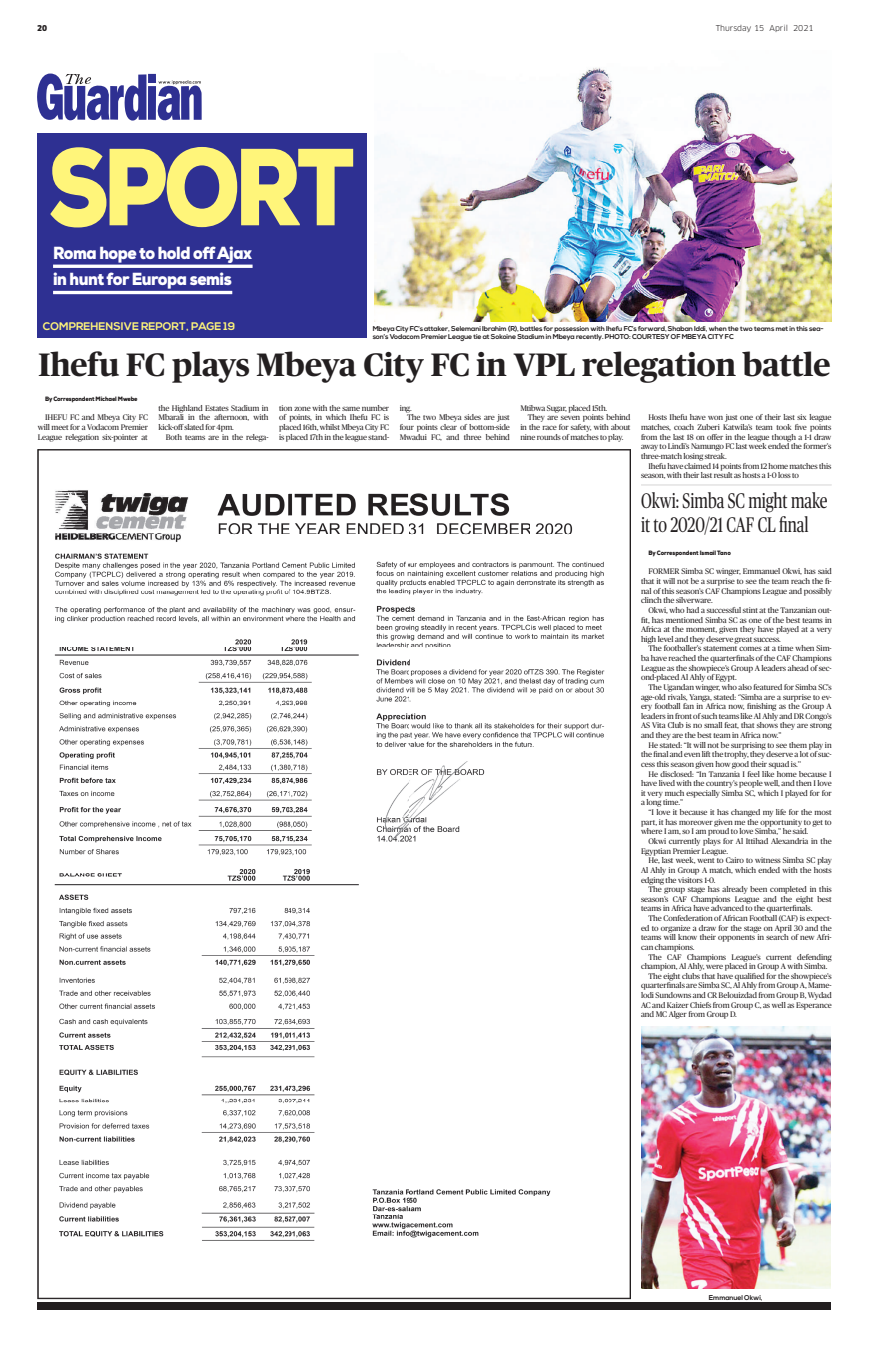
<style>
.page{position:relative;width:869px;height:1347px;background:#fff}
.page>*{position:absolute;margin:0;border:0;box-sizing:border-box;transform-origin:0 0}
.t1{font:700 32.38px "Publico";color:#231f20}
.t2{font:21px/24.5px "Publico";color:#231f20;scale:.74 1}
.t3{font:900 17.5px/26.2px "Nexa";letter-spacing:-.03em;color:#fff;scale:.9 1}
.t4{font:700 11.03px "Nexa";color:#fff57a}
.t5{font:8.05px/9.6px "Publico";letter-spacing:-.01em;color:#231f20;text-align:justify}
.t6{font:7.88px "Clan";color:#231f20}
.t7{font:900 7.88px "Clan";color:#231f20}
.t8{font:700 7px/7.9px "Nexa";letter-spacing:-.02em;color:#231f20}
.t9{font:900 6.3px "Nexa";letter-spacing:-.02em;color:#231f20;scale:.9 1}
</style>
<div class="page">
<div style="left:37px;top:1302px;width:793px;height:8px;background:#231f20"></div>
<div style="left:37px;top:133px;width:330px;height:205px;background:#2e3092"></div>
<hr style="left:53px;top:265px;width:199px;height:3px;background:#fff">
<hr style="left:53px;top:291px;width:179px;height:3px;background:#fff">
<svg style="left:50px;top:147px;width:303px;height:81px"></svg>
<div style="left:148px;top:86px;width:8px;height:34px;background:#2e3092"></div>
<div style="left:148px;top:74px;width:8px;height:9px;background:#2e3092"></div>
<svg style="left:37px;top:73px;width:109px;height:48px"></svg>
<svg style="left:157px;top:80px;width:44px;height:41px"></svg>
<img style="left:375px;top:67px;width:456px;height:255px">
<hr style="left:640px;top:485px;width:191px;height:1px;background:#231f20">
<img style="left:641px;top:1027px;width:189px;height:262px">
<svg style="left:54px;top:490px;width:551px;height:751px"></svg>
<p class="t7" style="left:37px;top:24px;width:12px">20</p>
<p class="t6" style="left:715px;top:24px;width:99px">Thursday 15 April 2021</p>
<h3 class="t3" style="left:53px;top:239px;width:222px">Roma hope to hold off Ajax in hunt for Europa semis</h3>
<h3 class="t4" style="left:43px;top:320px;width:194px">Comprehensive report, page 19</h3>
<h1 class="t1" style="left:38px;top:347px;width:793px">Ihefu FC plays Mbeya City FC in VPL relegation battle</h1>
<p class="t8" style="left:372px;top:325px;width:452px">Mbeya City FC’s attaker, Selemani Ibrahim (R), battles for possession with Ihefu FC’s forward, Shaban Iddi, when the two teams met in this sea&shy;son’s Vodacom Premier League tie at Sokoine Stadium in Mbeya recently. PHOTO</p>
<p class="t8" style="left:629px;top:333px;width:24px">: COURTES</p>
<p class="t8" style="left:664px;top:333px;width:70px">Y OF MBEYA CITY FC</p>
<p class="t9" style="left:45px;top:395px;width:104px">By Correspondent Michael Mwebe</p>
<p class="t5" style="left:38px;top:413px;width:112px;text-indent:7px">IHEFU FC and Mbeya City FC will meet for a Vodacom Premier League relegation six-pointer at</p>
<p class="t5" style="left:158px;top:403px;width:112px">the Highland Estates Stadium in Mbarali in the afternoon, with kick-off slated for 4pm.</p>
<p class="t5" style="left:166px;top:432px;width:104px">Both teams are in the relega-</p>
<p class="t5" style="left:279px;top:403px;width:112px">tion zone with the same number of points, in which Ihefu FC is placed 16th, whilst Mbeya City FC is placed 17th in the league stand-</p>
<p class="t5" style="left:399px;top:403px;width:13px">ing.</p>
<p class="t5" style="left:407px;top:413px;width:104px">The two Mbeya sides are just</p>
<p class="t5" style="left:399px;top:422px;width:112px">four points clear of bottom-side</p>
<p class="t5" style="left:399px;top:432px;width:112px">Mwadui FC, and three behind</p>
<p class="t5" style="left:520px;top:403px;width:88px">Mtibwa Sugar, placed 15th.</p>
<p class="t5" style="left:527px;top:413px;width:104px">They are seven points behind</p>
<p class="t5" style="left:520px;top:422px;width:112px">in the race for safety, with about</p>
<p class="t5" style="left:520px;top:432px;width:104px">nine rounds of matches to play.</p>
<p class="t5" style="left:640px;top:413px;width:192px;text-indent:7px">Hosts Ihefu have won just one of their last six league matches, coach Zuberi Katwila’s team took five points from the last 18 on offer in the league though a 1-1 draw away to Lindi’s Namungo FC last week ended the former’s three-match losing streak.</p>
<p class="t5" style="left:640px;top:461px;width:192px;text-indent:7px">Ihefu have claimed 14 points from 12 home matches this season, with their last result as hosts a 1-0 loss to</p>
<h2 class="t2" style="left:640px;top:488px;width:254px">Okwi: Simba SC might make it to 2020/21 CAF CL final</h2>
<p class="t9" style="left:648px;top:549px;width:93px">By Correspondent Ismail Tano</p>
<p class="t5" style="left:640px;top:567px;width:192px;text-indent:7px">FORMER Simba SC winger, Emmanuel Okwi, has said that it will not be a surprise to see the team reach the fi&shy;nal of this season’s CAF Champions League and possibly clinch the silverware.</p>
<p class="t5" style="left:640px;top:605px;width:192px;text-indent:7px">Okwi, who had a successful stint at the Tanzanian out&shy;fit, has mentioned Simba SC as one of the best teams in Africa at the moment, given they have played at a very high level and they deserve great success.</p>
<p class="t5" style="left:640px;top:644px;width:192px;text-indent:7px">The footballer’s statement comes at a time when Sim&shy;ba have reached the quarterfinals of the CAF Champions League as the showpiece’s Group A leaders ahead of sec&shy;ond-placed Al Ahly of Egypt.</p>
<p class="t5" style="left:640px;top:682px;width:192px;text-indent:7px">The Ugandan winger, who also featured for Simba SC’s age-old rivals, Yanga, stated: ‘’Simba are a surprise to ev&shy;ery football fan in Africa now, finishing as the Group A leaders in front of such teams like Al Ahly and DR Congo’s AS Vita Club is no small feat, that shows they are strong and they are the best team in Africa now.’’</p>
<p class="t5" style="left:640px;top:740px;width:192px;text-indent:7px">He stated: “It will not be surprising to see them play in the final and even lift the trophy, they deserve a lot of suc&shy;cess this season given how good their squad is.’’</p>
<p class="t5" style="left:640px;top:769px;width:192px;text-indent:7px">He disclosed: “In Tanzania I feel like home because I have lived with the country’s people well, and then I love it very much especially Simba SC, which I played for for a long time.’’</p>
<p class="t5" style="left:640px;top:807px;width:192px;text-indent:7px">“I love it because it has changed my life for the most part, it has moreover given me the opportunity to get to where I am, so I am proud to love Simba,” he said.</p>
<p class="t5" style="left:640px;top:836px;width:192px;text-indent:7px">Okwi currently plays for Al Ittihad Alexandria in the<br>Egyptian Premier League.</p>
<p class="t5" style="left:640px;top:856px;width:192px;text-indent:7px">He, last week, went to Cairo to witness Simba SC play Al Ahly in Group A match, which ended with the hosts edging the visitors 1-0.</p>
<p class="t5" style="left:640px;top:884px;width:192px;text-indent:7px">The group stage has already been completed in this season’s CAF Champions League and the eight best teams in Africa have advanced to the quarterfinals.</p>
<p class="t5" style="left:640px;top:913px;width:192px;text-indent:7px">The Confederation of African Football (CAF) is expect&shy;ed to organize a draw for the stage on April 30 and the teams will know their opponents in search of new Afri&shy;can champions.</p>
<p class="t5" style="left:648px;top:952px;width:185px">The CAF Champions League’s current defending</p>
<p class="t5" style="left:640px;top:961px;width:188px">champion, Al Ahly, were placed in Group A with Simba.</p>
<p class="t5" style="left:648px;top:971px;width:185px">The eight clubs that have qualified for the showpiece’s</p>
<p class="t5" style="left:640px;top:981px;width:192px">quarterfinals are Simba SC, Al Ahly from Group A, Mame-</p>
<p class="t5" style="left:640px;top:990px;width:192px">lodi Sundowns and CR Belouizdad from Group B, Wydad</p>
<p class="t5" style="left:640px;top:1000px;width:192px">AC and Kaizer Chiefs from Group C, as well as Esperance</p>
<p class="t5" style="left:640px;top:1010px;width:97px">and MC Alger from Group D.</p>
<p class="t8" style="left:708px;top:1294px;width:55px">Emmanuel Okwi,</p>
</div>
